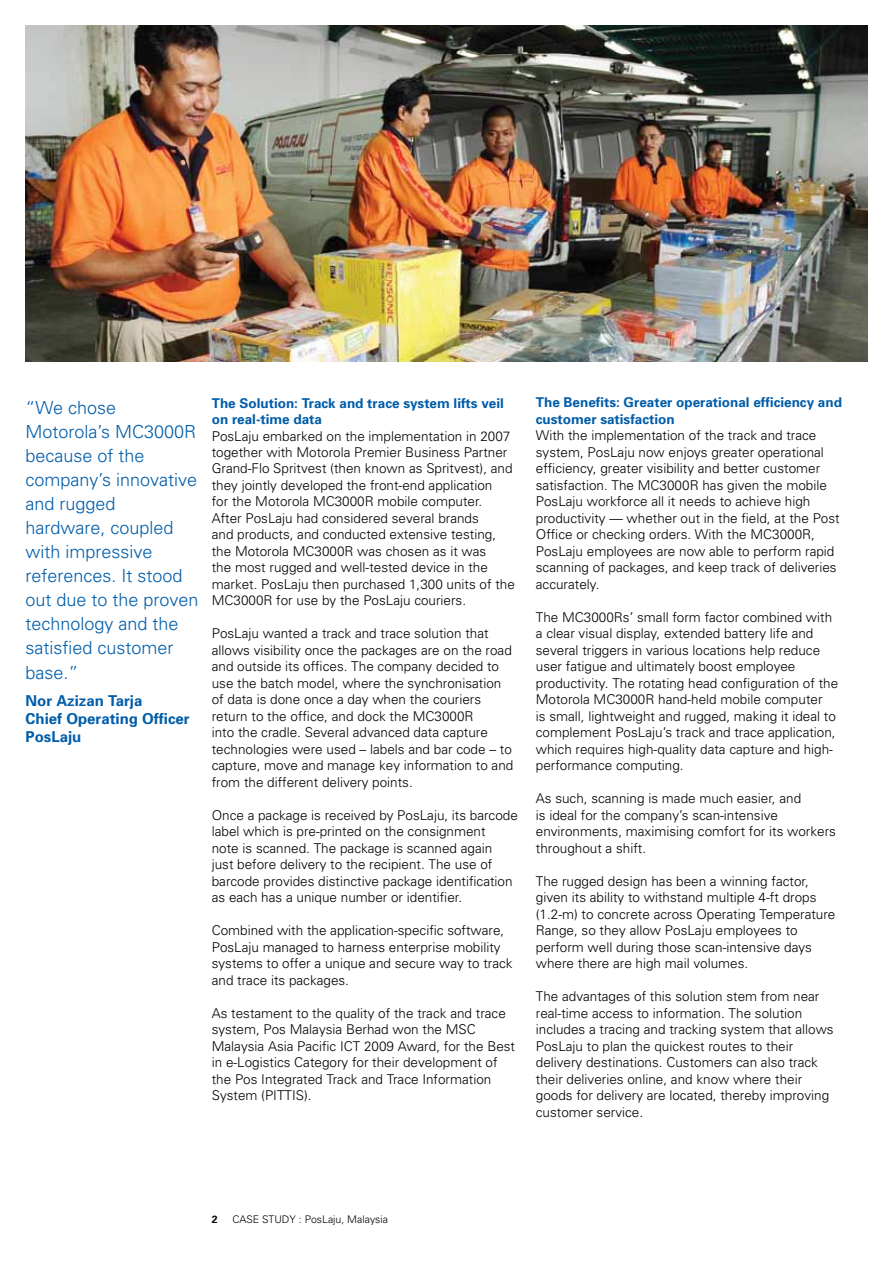
<style>
.page{position:relative;width:893px;height:1263px;background:#fff}
.page>*{position:absolute;margin:0;border:0;box-sizing:border-box;transform-origin:0 0}
.t1{font:300 18px/24.2px "Univers";color:#005daa}
.t2{font:700 15px/18px "Univers";color:#005daa}
.t3{font:300 13.5px/16.5px "Univers";color:#000}
.t4{font:700 13.5px/16.5px "Univers";color:#005daa}
.t5{font:300 10.5px "Univers";color:#000}
.t6{font:700 10.5px "Univers";color:#000}
</style>
<div class="page">
<img style="left:26px;top:26px;width:841px;height:335px">
<h1 class="t1" style="left:26px;top:395px;width:175px">“We chose<br>Motorola’s MC3000R because of the company’s innovative and rugged hardware, coupled with impressive references. It stood out due to the proven technology and the satisfied customer base.”</h1>
<p class="t2" style="left:26px;top:691px;width:166px">Nor Azizan Tarja<br>Chief Operating Officer<br>PosLaju</p>
<p class="t4" style="left:212px;top:394px;width:294px">The Solution: Track and trace system lifts veil on real-time data</p>
<p class="t3" style="left:212px;top:427px;width:305px">PosLaju embarked on the implementation in 2007 together with Motorola Premier Business Partner Grand-Flo Spritvest (then known as Spritvest), and they jointly developed the front-end application<br>for the Motorola MC3000R mobile computer.<br>After PosLaju had considered several brands<br>and products, and conducted extensive testing, the Motorola MC3000R was chosen as it was<br>the most rugged and well-tested device in the market. PosLaju then purchased 1,300 units of the MC3000R for use by the PosLaju couriers.</p>
<p class="t3" style="left:212px;top:625px;width:303px">PosLaju wanted a track and trace solution that allows visibility once the packages are on the road and outside its offices. The company decided to use the batch model, where the synchronisation of data is done once a day when the couriers return to the office, and dock the MC3000R<br>into the cradle. Several advanced data capture technologies were used – labels and bar code – to capture, move and manage key information to and from the different delivery points.</p>
<p class="t3" style="left:212px;top:806px;width:308px">Once a package is received by PosLaju, its barcode label which is pre-printed on the consignment<br>note is scanned. The package is scanned again<br>just before delivery to the recipient. The use of barcode provides distinctive package identification as each has a unique number or identifier.</p>
<p class="t3" style="left:212px;top:922px;width:302px">Combined with the application-specific software, PosLaju managed to harness enterprise mobility systems to offer a unique and secure way to track and trace its packages.</p>
<p class="t3" style="left:212px;top:1004px;width:305px">As testament to the quality of the track and trace system, Pos Malaysia Berhad won the MSC Malaysia Asia Pacific ICT 2009 Award, for the Best in e-Logistics Category for their development of the Pos Integrated Track and Trace Information System (PITTIS).</p>
<p class="t4" style="left:536px;top:394px;width:308px">The Benefits: Greater operational efficiency and customer satisfaction</p>
<p class="t3" style="left:536px;top:427px;width:305px">With the implementation of the track and trace system, PosLaju now enjoys greater operational efficiency, greater visibility and better customer satisfaction. The MC3000R has given the mobile PosLaju workforce all it needs to achieve high productivity — whether out in the field, at the Post Office or checking orders. With the MC3000R, PosLaju employees are now able to perform rapid scanning of packages, and keep track of deliveries accurately.</p>
<p class="t3" style="left:536px;top:608px;width:304px">The MC3000Rs’ small form factor combined with a clear visual display, extended battery life and several triggers in various locations help reduce user fatigue and ultimately boost employee productivity. The rotating head configuration of the Motorola MC3000R hand-held mobile computer<br>is small, lightweight and rugged, making it ideal to complement PosLaju’s track and trace application, which requires high-quality data capture and high&shy;performance computing.</p>
<p class="t3" style="left:536px;top:790px;width:302px">As such, scanning is made much easier, and<br>is ideal for the company’s scan-intensive environments, maximising comfort for its workers throughout a shift.</p>
<p class="t3" style="left:536px;top:872px;width:301px">The rugged design has been a winning factor, given its ability to withstand multiple 4-ft drops (1.2-m) to concrete across Operating Temperature Range, so they allow PosLaju employees to perform well during those scan-intensive days where there are high mail volumes.</p>
<p class="t3" style="left:536px;top:988px;width:299px">The advantages of this solution stem from near real-time access to information. The solution includes a tracing and tracking system that allows PosLaju to plan the quickest routes to their delivery destinations. Customers can also track their deliveries online, and know where their goods for delivery are located, thereby improving customer service.</p>
<p class="t6" style="left:212px;top:1212px;width:7px">2</p>
<p class="t5" style="left:232px;top:1213px;width:157px">CASE STUDY : PosLaju, Malaysia</p>
</div>
